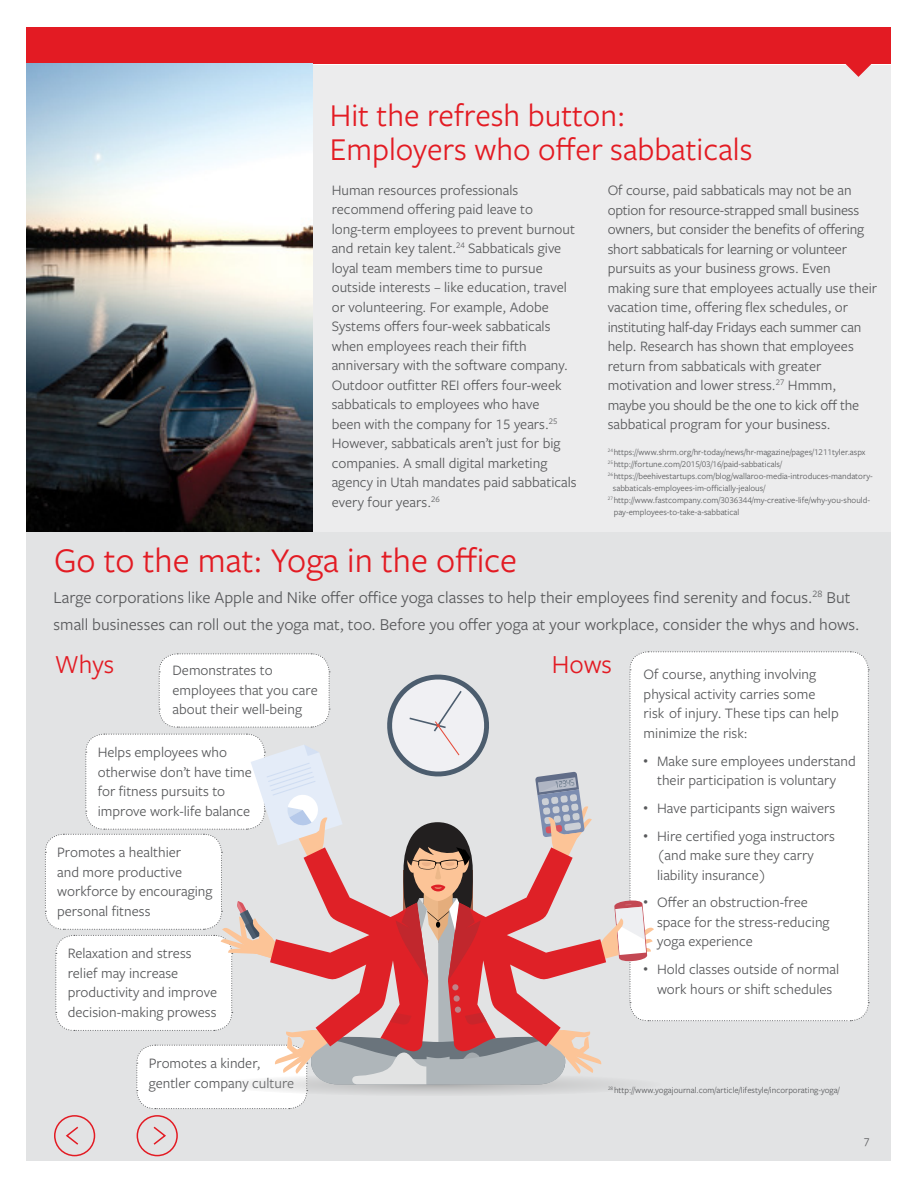
<style>
.page{position:relative;width:918px;height:1188px;background:#fff}
.page>*{position:absolute;margin:0;border:0;box-sizing:border-box;transform-origin:0 0}
.t1{font:36px "Freight Sans Pro";color:#e31b23}
.t2{font:33px/34.5px "Freight Sans Pro";color:#e31b23}
.t3{font:27px "Freight Sans Pro";color:#e31b23}
.t4{font:17.25px/27px "Freight Sans Pro";color:#58595b}
.t5{font:15px/19.5px "Freight Sans Pro";color:#58595b}
.t6{font:12px "Freight Sans Pro";color:#58595b}
.t7{font:9px "Freight Sans Pro";color:#58595b}
</style>
<div class="page">
<div style="left:27px;top:531px;width:864px;height:630px;background:#e2e3e4"></div>
<div style="left:27px;top:65px;width:864px;height:466px;background:#ececed"></div>
<div style="left:27px;top:27px;width:864px;height:37px;background:#e31b23"></div>
<svg style="left:845px;top:64px;width:27px;height:13px"></svg>
<img style="left:27px;top:64px;width:285px;height:467px">
<svg style="left:45px;top:651px;width:824px;height:506px"></svg>
<h2 class="t2" style="left:330px;top:96px;width:424px">Hit the refresh button:<br>Employers who offer sabbaticals</h2>
<p class="t5" style="left:608px;top:180px;width:271px">Of course, paid sabbaticals may not be an option for resource-strapped small business owners, but consider the benefits of offering short sabbaticals for learning or volunteer pursuits as your business grows. Even<br>making sure that employees actually use their vacation time, offering flex schedules, or instituting half-day Fridays each summer can help. Research has shown that employees return from sabbaticals with greater motivation and lower stress.<sup>27</sup> Hmmm, maybe you should be the one to kick off the sabbatical program for your business.</p>
<p class="t7" style="left:608px;top:446px;width:259px"><sup>24</sup>https://www.shrm.org/hr-today/news/hr-magazine/pages/1211tyler.aspx</p>
<p class="t7" style="left:608px;top:458px;width:176px"><sup>25</sup>http://fortune.com/2015/03/16/paid-sabbaticals/</p>
<p class="t7" style="left:608px;top:470px;width:267px"><sup>26</sup>https://beehivestartups.com/blog/wallaroo-media-introduces-mandatory-</p>
<p class="t7" style="left:613px;top:482px;width:154px">sabbaticals-employees-im-officially-jealous/</p>
<p class="t7" style="left:608px;top:494px;width:264px"><sup>27</sup>http://www.fastcompany.com/3036344/my-creative-life/why-you-should-</p>
<p class="t7" style="left:614px;top:506px;width:127px">pay-employees-to-take-a-sabbatical</p>
<p class="t5" style="left:332px;top:180px;width:247px">Human resources professionals recommend offering paid leave to long-term employees to prevent burnout and retain key talent.<sup>24</sup> Sabbaticals give loyal team members time to pursue outside interests – like education, travel or volunteering. For example, Adobe Systems offers four-week sabbaticals when employees reach their fifth anniversary with the software company.<br>Outdoor outfitter REI offers four-week sabbaticals to employees who have<br>been with the company for 15 years.<sup>25<br></sup>However, sabbaticals aren’t just for big companies. A small digital marketing agency in Utah mandates paid sabbaticals every four years.<sup>26</sup></p>
<h1 class="t1" style="left:54px;top:536px;width:465px">Go to the mat: Yoga in the office</h1>
<p class="t4" style="left:54px;top:583px;width:807px">Large corporations like Apple and Nike offer office yoga classes to help their employees find serenity and focus.<sup>28</sup> But small businesses can roll out the yoga mat, too. Before you offer yoga at your workplace, consider the whys and hows.</p>
<h3 class="t3" style="left:55px;top:646px;width:61px">Whys</h3>
<p class="t5" style="left:173px;top:660px;width:147px">Demonstrates to employees that you care about their well-being</p>
<p class="t5" style="left:98px;top:742px;width:156px">Helps employees who otherwise don’t have time for fitness pursuits to improve work-life balance</p>
<p class="t5" style="left:57px;top:842px;width:157px">Promotes a healthier<br>and more productive workforce by encouraging personal fitness</p>
<p class="t5" style="left:68px;top:943px;width:151px">Relaxation and stress relief may increase productivity and improve decision-making prowess</p>
<p class="t5" style="left:149px;top:1053px;width:147px">Promotes a kinder, gentler company culture</p>
<h3 class="t3" style="left:552px;top:646px;width:62px">Hows</h3>
<p class="t5" style="left:644px;top:664px;width:197px">Of course, anything involving physical activity carries some risk of injury. These tips can help minimize the risk:</p>
<p class="t5" style="left:644px;top:750px;width:214px;text-align:center"><sup>•</sup> Make sure employees understand their participation is voluntary</p>
<p class="t5" style="left:644px;top:798px;width:193px"><sup>•</sup> Have participants sign waivers</p>
<p class="t5" style="left:657px;top:825px;width:180px;text-indent:-14px"><sup>•</sup> Hire certified yoga instructors (and make sure they carry liability insurance)</p>
<p class="t5" style="left:657px;top:892px;width:174px;text-indent:-14px"><sup>•</sup> Offer an obstruction-free space for the stress-reducing yoga experience</p>
<p class="t5" style="left:644px;top:959px;width:197px;text-align:center"><sup>•</sup> Hold classes outside of normal work hours or shift schedules</p>
<p class="t7" style="left:608px;top:1084px;width:233px"><sup>28</sup>http://www.yogajournal.com/article/lifestyle/incorporating-yoga/</p>
<p class="t6" style="left:864px;top:1132px;width:7px">7</p>
</div>
